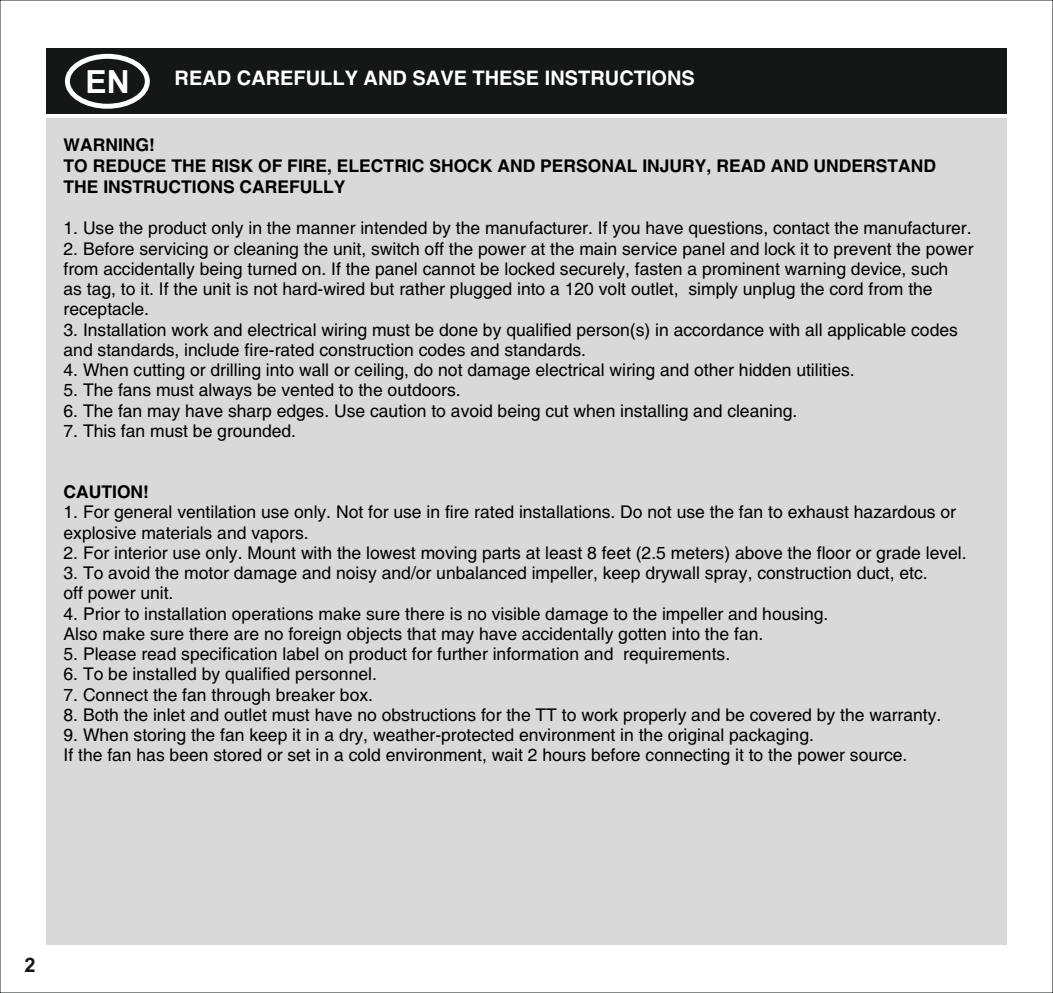
<style>
.page{position:relative;width:1053px;height:993px;background:#fff}
.page>*{position:absolute;margin:0;border:0;box-sizing:border-box;transform-origin:0 0}
.t1{font:700 32px "Arial";color:#fff}
.t2{font:700 20px "Helvetica";color:#fff}
.t3{font:700 20px "Arial";color:#151616}
.t4{font:17.5px/20.2px "Helvetica";color:#000}
.t5{font:700 17.5px/20.8px "Helvetica";color:#000}
</style>
<div class="page">
<div style="left:46px;top:118px;width:960px;height:826px;background:#d9d9da"></div>
<div style="left:46px;top:48px;width:960px;height:65px;background:#151616"></div>
<div style="left:65px;top:54px;width:85px;height:55px;border:5px solid #fff;border-radius:50%"></div>
<h1 class="t1" style="left:86px;top:69px;width:46px">EN</h1>
<p class="t2" style="left:175px;top:71px;width:522px">READ CAREFULLY AND SAVE THESE INSTRUCTIONS</p>
<p class="t5" style="left:64px;top:136px;width:874px">WARNING!<br>TO REDUCE THE RISK OF FIRE, ELECTRIC SHOCK AND PERSONAL INJURY, READ AND UNDERSTAND<br>THE INSTRUCTIONS CAREFULLY</p>
<p class="t4" style="left:64px;top:219px;width:909px">1. Use the product only in the manner intended by the manufacturer. If you have questions, contact the manufacturer.</p>
<p class="t4" style="left:64px;top:240px;width:911px">2. Before servicing or cleaning the unit, switch off the power at the main service panel and lock it to prevent the power from accidentally being turned on. If the panel cannot be locked securely, fasten a prominent warning device, such<br>as tag, to it. If the unit is not hard-wired but rather plugged into a 120 volt outlet, simply unplug the cord from the receptacle.</p>
<p class="t4" style="left:64px;top:321px;width:895px">3. Installation work and electrical wiring must be done by qualified person(s) in accordance with all applicable codes and standards, include fire-rated construction codes and standards.</p>
<p class="t4" style="left:64px;top:361px;width:792px">4. When cutting or drilling into wall or ceiling, do not damage electrical wiring and other hidden utilities.</p>
<p class="t4" style="left:64px;top:381px;width:398px">5. The fans must always be vented to the outdoors.</p>
<p class="t4" style="left:64px;top:402px;width:735px">6. The fan may have sharp edges. Use caution to avoid being cut when installing and cleaning.</p>
<p class="t4" style="left:64px;top:422px;width:234px">7. This fan must be grounded.</p>
<p class="t5" style="left:64px;top:483px;width:87px">CAUTION!</p>
<p class="t4" style="left:64px;top:503px;width:893px">1. For general ventilation use only. Not for use in fire rated installations. Do not use the fan to exhaust hazardous or explosive materials and vapors.</p>
<p class="t4" style="left:64px;top:544px;width:904px">2. For interior use only. Mount with the lowest moving parts at least 8 feet (2.5 meters) above the floor or grade level.</p>
<p class="t4" style="left:64px;top:564px;width:865px">3. To avoid the motor damage and noisy and/or unbalanced impeller, keep drywall spray, construction duct, etc. off power unit.</p>
<p class="t4" style="left:64px;top:604px;width:766px">4. Prior to installation operations make sure there is no visible damage to the impeller and housing.<br>Also make sure there are no foreign objects that may have accidentally gotten into the fan.</p>
<p class="t4" style="left:64px;top:645px;width:668px">5. Please read specification label on product for further information and requirements.</p>
<p class="t4" style="left:64px;top:665px;width:315px">6. To be installed by qualified personnel.</p>
<p class="t4" style="left:64px;top:685px;width:311px">7. Connect the fan through breaker box.</p>
<p class="t4" style="left:64px;top:706px;width:879px">8. Both the inlet and outlet must have no obstructions for the TT to work properly and be covered by the warranty.</p>
<p class="t4" style="left:64px;top:726px;width:845px">9. When storing the fan keep it in a dry, weather-protected environment in the original packaging.<br>If the fan has been stored or set in a cold environment, wait 2 hours before connecting it to the power source.</p>
<p class="t3" style="left:24px;top:956px;width:13px">2</p>
</div>
